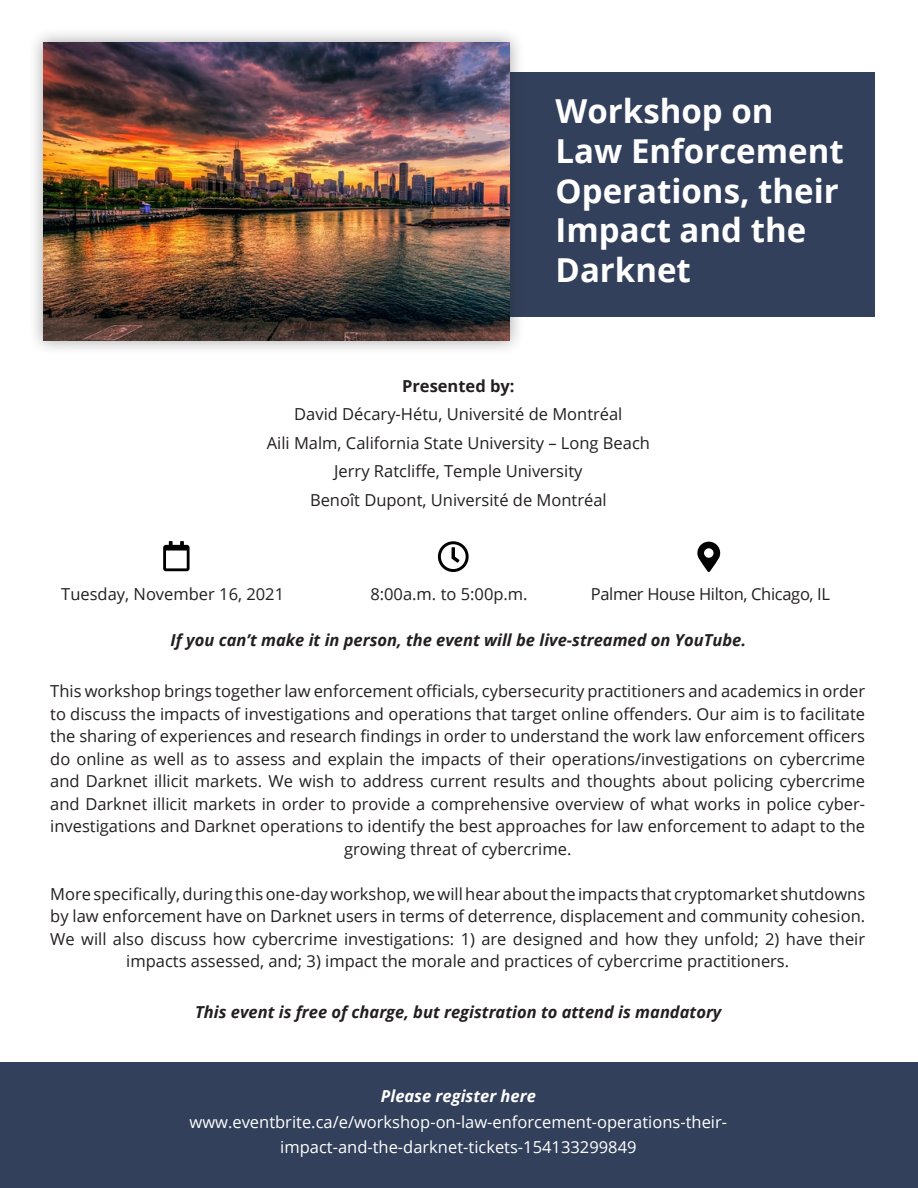
<style>
.page{position:relative;width:918px;height:1188px;background:#fff}
.page>*{position:absolute;margin:0;border:0;box-sizing:border-box;transform-origin:0 0}
.t1{font:700 33px/39.6px "Open Sans";color:#fff}
.t2{font:16.5px/22.5px "Open Sans";color:#231f20;text-align:center}
.t3{font:italic 700 16.5px "Open Sans";color:#231f20}
.t4{font:16.5px "Open Sans";color:#fff}
.t5{font:16.5px "Open Sans";letter-spacing:-.02em;color:#231f20}
.t6{font:italic 700 16.5px "Open Sans";color:#fff}
.t7{font:700 16.5px "Open Sans";color:#231f20}
</style>
<div class="page">
<div style="left:354px;top:72px;width:521px;height:244px;background:#32405b"></div>
<div style="left:0;top:1063px;width:918px;height:125px;background:#32405b"></div>
<svg style="left:697px;top:542px;width:23px;height:30px"></svg>
<svg style="left:163px;top:541px;width:27px;height:30px"></svg>
<svg style="left:438px;top:541px;width:31px;height:31px"></svg>
<div style="left:28px;top:27px;width:497px;height:329px;background:#231f20;opacity:.4"></div>
<img style="left:43px;top:42px;width:467px;height:298px">
<p class="t1" style="left:556px;top:91px;width:290px">Workshop on<br>Law Enforcement<br>Operations, their<br>Impact and the<br>Darknet</p>
<p class="t7" style="left:402px;top:374px;width:114px">Presented by:</p>
<p class="t2" style="left:294px;top:403px;width:330px">David Décary-Hétu, Université de Montréal</p>
<p class="t2" style="left:267px;top:431px;width:385px">Aili Malm, California State University – Long Beach</p>
<p class="t2" style="left:334px;top:460px;width:250px">Jerry Ratcliffe, Temple University</p>
<p class="t2" style="left:310px;top:488px;width:298px">Benoît Dupont, Université de Montréal</p>
<p class="t2" style="left:61px;top:582px;width:224px">Tuesday, November 16, 2021</p>
<p class="t2" style="left:370px;top:582px;width:159px">8:00a.m. to 5:00p.m.</p>
<p class="t5" style="left:591px;top:582px;width:241px">Palmer House Hilton, Chicago, IL</p>
<p class="t3" style="left:171px;top:629px;width:577px">If you can’t make it in person, the event will be live-streamed on YouTube.</p>
<p class="t2" style="left:50px;top:679px;width:816px">This workshop brings together law enforcement officials, cybersecurity practitioners and academics in order to discuss the impacts of investigations and operations that target online offenders. Our aim is to facilitate the sharing of experiences and research findings in order to understand the work law enforcement officers do online as well as to assess and explain the impacts of their operations/investigations on cybercrime and Darknet illicit markets. We wish to address current results and thoughts about policing cybercrime and Darknet illicit markets in order to provide a comprehensive overview of what works in police cyber&shy;investigations and Darknet operations to identify the best approaches for law enforcement to adapt to the growing threat of cybercrime.</p>
<p class="t2" style="left:50px;top:882px;width:816px">More specifically, during this one-day workshop, we will hear about the impacts that cryptomarket shutdowns by law enforcement have on Darknet users in terms of deterrence, displacement and community cohesion.<br>We will also discuss how cybercrime investigations: 1) are designed and how they unfold; 2) have their impacts assessed, and; 3) impact the morale and practices of cybercrime practitioners.</p>
<p class="t3" style="left:195px;top:1000px;width:528px">This event is free of charge, but registration to attend is mandatory</p>
<p class="t6" style="left:381px;top:1084px;width:157px">Please register here</p>
<p class="t4" style="left:190px;top:1110px;width:539px">www.eventbrite.ca/e/workshop-on-law-enforcement-operations-their-</p>
<p class="t4" style="left:280px;top:1136px;width:358px">impact-and-the-darknet-tickets-154133299849</p>
</div>
